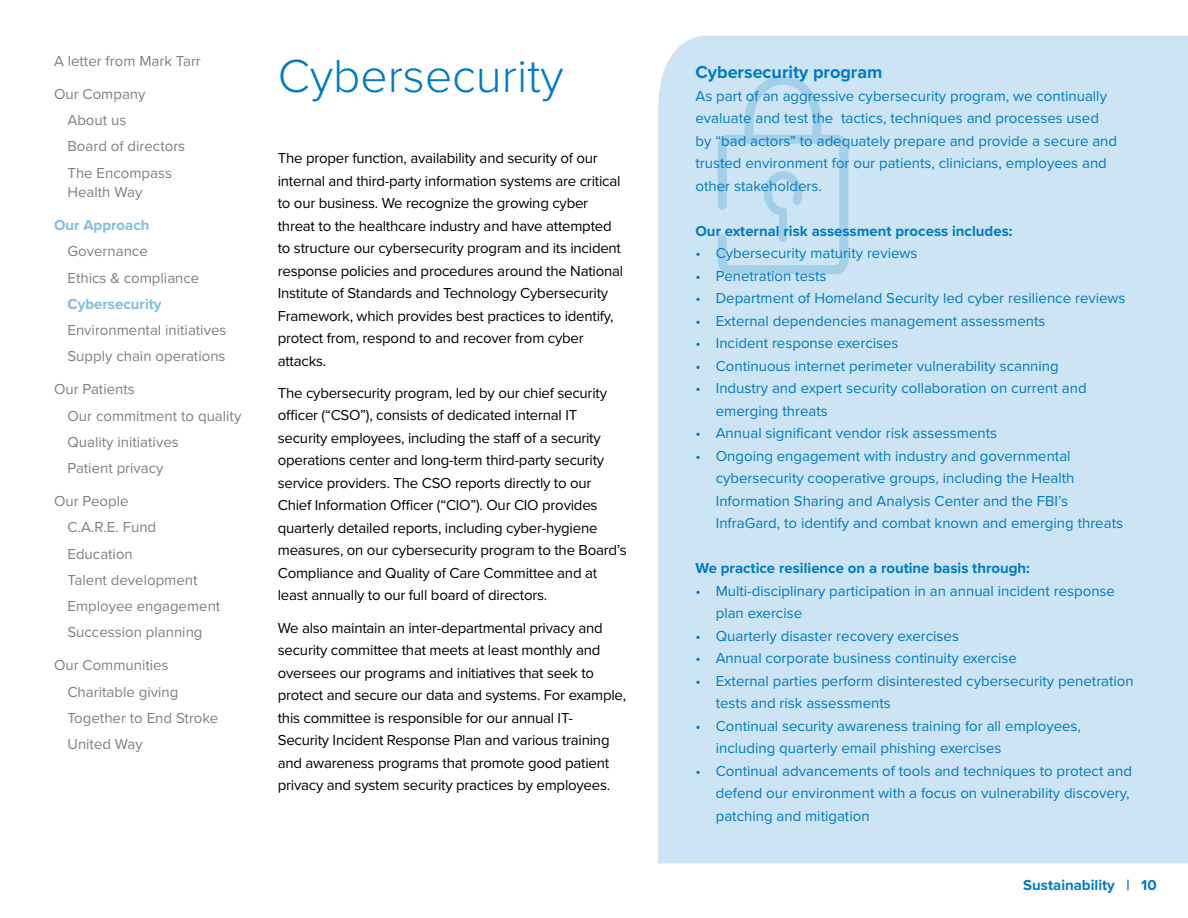
<style>
.page{position:relative;width:1188px;height:918px;background:#fff}
.page>*{position:absolute;margin:0;border:0;box-sizing:border-box;transform-origin:0 0}
.t1{font:300 48px "Proxima Nova";color:#007bc2}
.t2{font:700 18px "Proxima Nova";color:#007bc2}
.t3{font:15px/22.5px "Proxima Nova";letter-spacing:-.015em;color:#000}
.t4{font:15px/22.5px "Proxima Nova";color:#007bc2}
.t5{font:15px/26.2px "Proxima Nova";color:#808080}
.t6{font:700 15px "Proxima Nova";color:#007bc2}
.t7{font:700 15px "Proxima Nova";color:#80bde0}
</style>
<div class="page">
<div style="left:658px;top:36px;width:530px;height:827px;background:#cce4f3"></div>
<svg style="left:713px;top:71px;width:140px;height:205px;background:#c2dff0"></svg>
<p class="t5" style="left:54px;top:48px;width:148px">A letter from Mark Tarr</p>
<p class="t5" style="left:68px;top:81px;width:119px;text-indent:-14px">Our Company<br>About us<br>Board of directors<br>The Encompass</p>
<p class="t5" style="left:68px;top:179px;width:76px">Health Way</p>
<p class="t7" style="left:54px;top:216px;width:97px">Our Approach</p>
<p class="t5" style="left:68px;top:239px;width:133px">Governance<br>Ethics &amp; compliance</p>
<p class="t7" style="left:68px;top:295px;width:96px">Cybersecurity</p>
<p class="t5" style="left:68px;top:317px;width:160px">Environmental initiatives<br>Supply chain operations</p>
<p class="t5" style="left:68px;top:377px;width:175px;text-indent:-14px">Our Patients<br>Our commitment to quality<br>Quality initiatives<br>Patient privacy</p>
<p class="t5" style="left:68px;top:488px;width:154px;text-indent:-14px">Our People<br>C.A.R.E. Fund<br>Education<br>Talent development<br>Employee engagement<br>Succession planning</p>
<p class="t5" style="left:68px;top:653px;width:152px;text-indent:-14px">Our Communities<br>Charitable giving<br>Together to End Stroke<br>United Way</p>
<h1 class="t1" style="left:278px;top:47px;width:287px">Cybersecurity</h1>
<p class="t3" style="left:278px;top:147px;width:347px">The proper function, availability and security of our internal and third-party information systems are critical to our business. We recognize the growing cyber threat to the healthcare industry and have attempted to structure our cybersecurity program and its incident response policies and procedures around the National Institute of Standards and Technology Cybersecurity Framework, which provides best practices to identify, protect from, respond to and recover from cyber attacks.</p>
<p class="t3" style="left:278px;top:382px;width:350px">The cybersecurity program, led by our chief security officer (“CSO”), consists of dedicated internal IT security employees, including the staff of a security operations center and long-term third-party security service providers. The CSO reports directly to our Chief Information Officer (“CIO”). Our CIO provides quarterly detailed reports, including cyber-hygiene measures, on our cybersecurity program to the Board’s Compliance and Quality of Care Committee and at least annually to our full board of directors.</p>
<p class="t3" style="left:278px;top:617px;width:350px">We also maintain an inter-departmental privacy and security committee that meets at least monthly and oversees our programs and initiatives that seek to protect and secure our data and systems. For example, this committee is responsible for our annual IT-Security Incident Response Plan and various training and awareness programs that promote good patient privacy and system security practices by employees.</p>
<p class="t2" style="left:696px;top:62px;width:188px">Cybersecurity program</p>
<p class="t4" style="left:696px;top:85px;width:423px">As part of an aggressive cybersecurity program, we continually evaluate and test the tactics, techniques and processes used by “bad actors” to adequately prepare and provide a secure and trusted environment for our patients, clinicians, employees and other stakeholders.</p>
<p class="t6" style="left:696px;top:222px;width:319px">Our external risk assessment process includes:</p>
<p class="t4" style="left:696px;top:242px;width:224px">• Cybersecurity maturity reviews</p>
<p class="t4" style="left:696px;top:265px;width:132px">• Penetration tests</p>
<p class="t4" style="left:696px;top:287px;width:432px">• Department of Homeland Security led cyber resilience reviews</p>
<p class="t4" style="left:696px;top:310px;width:351px">• External dependencies management assessments</p>
<p class="t4" style="left:696px;top:332px;width:205px">• Incident response exercises</p>
<p class="t4" style="left:696px;top:355px;width:365px">• Continuous internet perimeter vulnerability scanning</p>
<p class="t4" style="left:716px;top:377px;width:372px;text-indent:-20px">• Industry and expert security collaboration on current and emerging threats</p>
<p class="t4" style="left:696px;top:422px;width:303px">• Annual significant vendor risk assessments</p>
<p class="t4" style="left:716px;top:445px;width:409px;text-indent:-20px">• Ongoing engagement with industry and governmental cybersecurity cooperative groups, including the Health Information Sharing and Analysis Center and the FBI’s InfraGard, to identify and combat known and emerging threats</p>
<p class="t6" style="left:696px;top:559px;width:336px">We practice resilience on a routine basis through:</p>
<p class="t4" style="left:716px;top:580px;width:401px;text-indent:-20px">• Multi-disciplinary participation in an annual incident response plan exercise</p>
<p class="t4" style="left:696px;top:625px;width:265px">• Quarterly disaster recovery exercises</p>
<p class="t4" style="left:696px;top:647px;width:323px">• Annual corporate business continuity exercise</p>
<p class="t4" style="left:716px;top:670px;width:420px;text-indent:-20px">• External parties perform disinterested cybersecurity penetration tests and risk assessments</p>
<p class="t4" style="left:716px;top:715px;width:367px;text-indent:-20px">• Continual security awareness training for all employees, including quarterly email phishing exercises</p>
<p class="t4" style="left:716px;top:760px;width:418px;text-indent:-20px">• Continual advancements of tools and techniques to protect and defend our environment with a focus on vulnerability discovery, patching and mitigation</p>
<p class="t6" style="left:1023px;top:876px;width:135px">Sustainability | 10</p>
</div>
